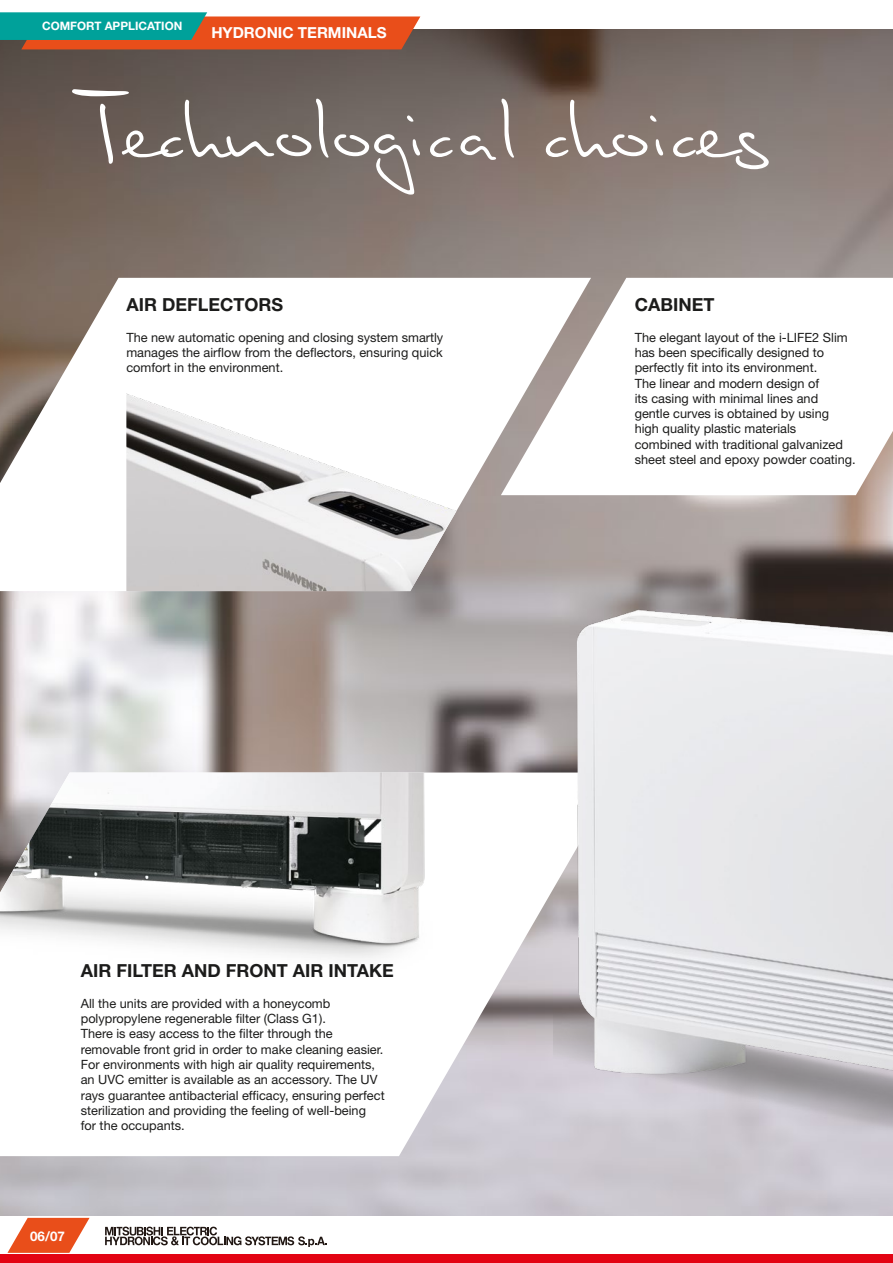
<style>
.page{position:relative;width:893px;height:1263px;background:#fff}
.page>*{position:absolute;margin:0;border:0;box-sizing:border-box;transform-origin:0 0}
.t1{font:700 18px "Helvetica Neue LT Std";color:#1c1c1b}
.t2{font:700 15.15px "Helvetica Neue LT Std";color:#fff}
.t3{font:700 13.35px "Helvetica Neue LT Std";color:#fff}
.t4{font:12.75px/15.3px "Helvetica Neue LT Std";color:#1c1c1b}
.t5{font:700 11.55px "Helvetica Neue LT Std";color:#fff}
</style>
<div class="page">
<img style="left:0;top:30px;width:893px;height:1185px">
<svg style="left:0;top:12px;width:420px;height:37px;background:#937758"></svg>
<svg style="left:7px;top:1218px;width:83px;height:35px"></svg>
<svg style="left:105px;top:1226px;width:222px;height:21px"></svg>
<div style="left:0;top:1254px;width:893px;height:9px;background:#e30413"></div>
<svg style="left:0;top:278px;width:591px;height:313px"></svg>
<svg style="left:501px;top:278px;width:392px;height:217px"></svg>
<svg style="left:0;top:772px;width:553px;height:384px"></svg>
<img style="left:126px;top:391px;width:396px;height:200px">
<img style="left:0;top:772px;width:446px;height:262px">
<img style="left:553px;top:591px;width:340px;height:624px">
<svg style="left:72px;top:89px;width:348px;height:106px;background:#7c726c"></svg>
<svg style="left:430px;top:137px;width:23px;height:20px"></svg>
<svg style="left:460px;top:99px;width:54px;height:61px;background:#8f847f"></svg>
<svg style="left:545px;top:100px;width:118px;height:57px;background:#958780"></svg>
<svg style="left:673px;top:130px;width:96px;height:39px"></svg>
<p class="t5" style="left:42px;top:19px;width:142px">COMFORT APPLICATION</p>
<p class="t2" style="left:211px;top:23px;width:177px">HYDRONIC TERMINALS</p>
<h1 class="t1" style="left:126px;top:293px;width:158px">AIR DEFLECTORS</h1>
<p class="t4" style="left:126px;top:329px;width:318px;text-align:justify">The new automatic opening and closing system smartly manages the airflow from the deflectors, ensuring quick comfort in the environment.</p>
<h1 class="t1" style="left:635px;top:293px;width:81px">CABINET</h1>
<p class="t4" style="left:635px;top:329px;width:223px">The elegant layout of the i-LIFE2 Slim has been specifically designed to perfectly fit into its environment.<br>The linear and modern design of<br>its casing with minimal lines and gentle curves is obtained by using high quality plastic materials combined with traditional galvanized sheet steel and epoxy powder coating.</p>
<h1 class="t1" style="left:81px;top:960px;width:314px">AIR FILTER AND FRONT AIR INTAKE</h1>
<p class="t4" style="left:81px;top:995px;width:305px">All the units are provided with a honeycomb polypropylene regenerable filter (Class G1).<br>There is easy access to the filter through the removable front grid in order to make cleaning easier.<br>For environments with high air quality requirements, an UVC emitter is available as an accessory. The UV rays guarantee antibacterial efficacy, ensuring perfect sterilization and providing the feeling of well-being<br>for the occupants.</p>
<p class="t3" style="left:30px;top:1228px;width:36px">06/07</p>
</div>
